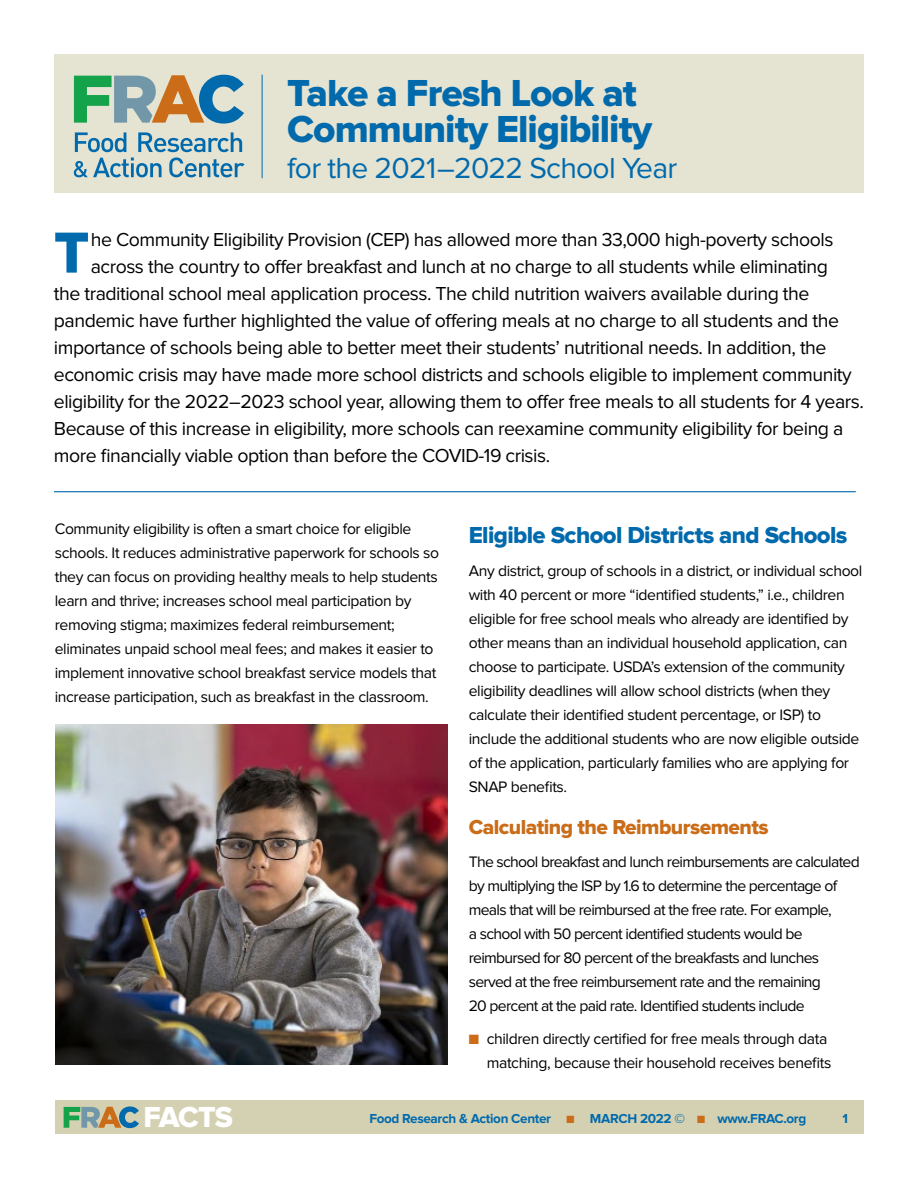
<style>
.page{position:relative;width:918px;height:1188px;background:#fff}
.page>*{position:absolute;margin:0;border:0;box-sizing:border-box;transform-origin:0 0}
.t1{font:60px "Proxima Nova Extrabld";color:#006aad}
.t2{font:39px/36px "Proxima Nova Extrabld";letter-spacing:-.025em;color:#006aad}
.t3{font:30px "Proxima Nova";letter-spacing:-.025em;color:#006aad}
.t4{font:30px "Proxima Nova Extrabld";letter-spacing:-.045em;color:#fff}
.t5{font:24px "Proxima Nova Extrabld";letter-spacing:-.025em;color:#006aad}
.t6{font:21px "Proxima Nova Extrabld";letter-spacing:-.025em;color:#ca6c18}
.t7{font:19.5px "Proxima Nova";letter-spacing:-.025em;color:#000}
.t8{font:15.75px/24px "Proxima Nova";letter-spacing:-.025em;color:#000}
.t9{font:15.75px/24px "Proxima Nova";letter-spacing:-.045em;color:#000}
.t10{font:700 13.5px "Proxima Nova";letter-spacing:-.025em;color:#006aad}
.s1{color:#ca6c18}
</style>
<div class="page">
<div style="left:54px;top:54px;width:810px;height:139px;background:#e5e3d1"></div>
<svg style="left:74px;top:75px;width:170px;height:49px"></svg>
<svg style="left:74px;top:132px;width:171px;height:45px"></svg>
<hr style="left:262px;top:75px;width:1px;height:103px;background:#006aad">
<hr style="left:54px;top:491px;width:802px;height:1px;background:#006aad">
<div style="left:55px;top:1100px;width:809px;height:34px;background:#d4d1b3"></div>
<svg style="left:64px;top:1106px;width:75px;height:22px"></svg>
<img style="left:55px;top:725px;width:392px;height:340px">
<h2 class="t2" style="left:287px;top:76px;width:367px">Take a Fresh Look at<br>Community Eligibility</h2>
<h3 class="t3" style="left:287px;top:154px;width:392px">for the 2021–2022 School Year</h3>
<h1 class="t1" style="left:54px;top:225px;width:37px">T</h1>
<p class="t7" style="left:91px;top:230px;width:744px">he Community Eligibility Provision (CEP) has allowed more than 33,000 high-poverty schools</p>
<p class="t7" style="left:91px;top:257px;width:739px">across the country to offer breakfast and lunch at no charge to all students while eliminating</p>
<p class="t7" style="left:54px;top:284px;width:757px">the traditional school meal application process. The child nutrition waivers available during the</p>
<p class="t7" style="left:54px;top:311px;width:787px">pandemic have further highlighted the value of offering meals at no charge to all students and the</p>
<p class="t7" style="left:54px;top:338px;width:774px">importance of schools being able to better meet their students’ nutritional needs. In addition, the</p>
<p class="t7" style="left:54px;top:365px;width:799px">economic crisis may have made more school districts and schools eligible to implement community</p>
<p class="t7" style="left:54px;top:392px;width:812px">eligibility for the 2022–2023 school year, allowing them to offer free meals to all students for 4 years.</p>
<p class="t7" style="left:54px;top:419px;width:791px">Because of this increase in eligibility, more schools can reexamine community eligibility for being a</p>
<p class="t7" style="left:54px;top:446px;width:498px">more financially viable option than before the COVID-19 crisis.</p>
<p class="t8" style="left:55px;top:517px;width:386px">Community eligibility is often a smart choice for eligible schools. It reduces administrative paperwork for schools so they can focus on providing healthy meals to help students learn and thrive; increases school meal participation by removing stigma; maximizes federal reimbursement; eliminates unpaid school meal fees; and makes it easier to implement innovative school breakfast service models that increase participation, such as breakfast in the classroom.</p>
<h3 class="t5" style="left:469px;top:524px;width:380px">Eligible School Districts and Schools</h3>
<p class="t8" style="left:469px;top:559px;width:395px">Any district, group of schools in a district, or individual school with 40 percent or more “identified students,” i.e., children eligible for free school meals who already are identified by other means than an individual household application, can choose to participate. USDA’s extension of the community eligibility deadlines will allow school districts (when they calculate their identified student percentage, or ISP) to include the additional students who are now eligible outside of the application, particularly families who are applying for SNAP benefits.</p>
<h3 class="t6" style="left:469px;top:817px;width:302px">Calculating the Reimbursements</h3>
<p class="t9" style="left:469px;top:850px;width:393px">The school breakfast and lunch reimbursements are calculated by multiplying the ISP by 1.6 to determine the percentage of meals that will be reimbursed at the free rate. For example,<br>a school with 50 percent identified students would be reimbursed for 80 percent of the breakfasts and lunches served at the free reimbursement rate and the remaining<br>20 percent at the paid rate. Identified students include</p>
<p class="t8" style="left:469px;top:1027px;width:364px;text-align:right"><span class="s1">■</span> children directly certified for free meals through data matching, because their household receives benefits</p>
<h3 class="t4" style="left:144px;top:1104px;width:91px">FACTS</h3>
<p class="t10" style="left:369px;top:1112px;width:438px">Food Research &amp; Action Center <span class="s1">■</span> MARCH 2022 © <span class="s1">■</span> www.FRAC.org</p>
<p class="t10" style="left:842px;top:1112px;width:7px">1</p>
</div>
